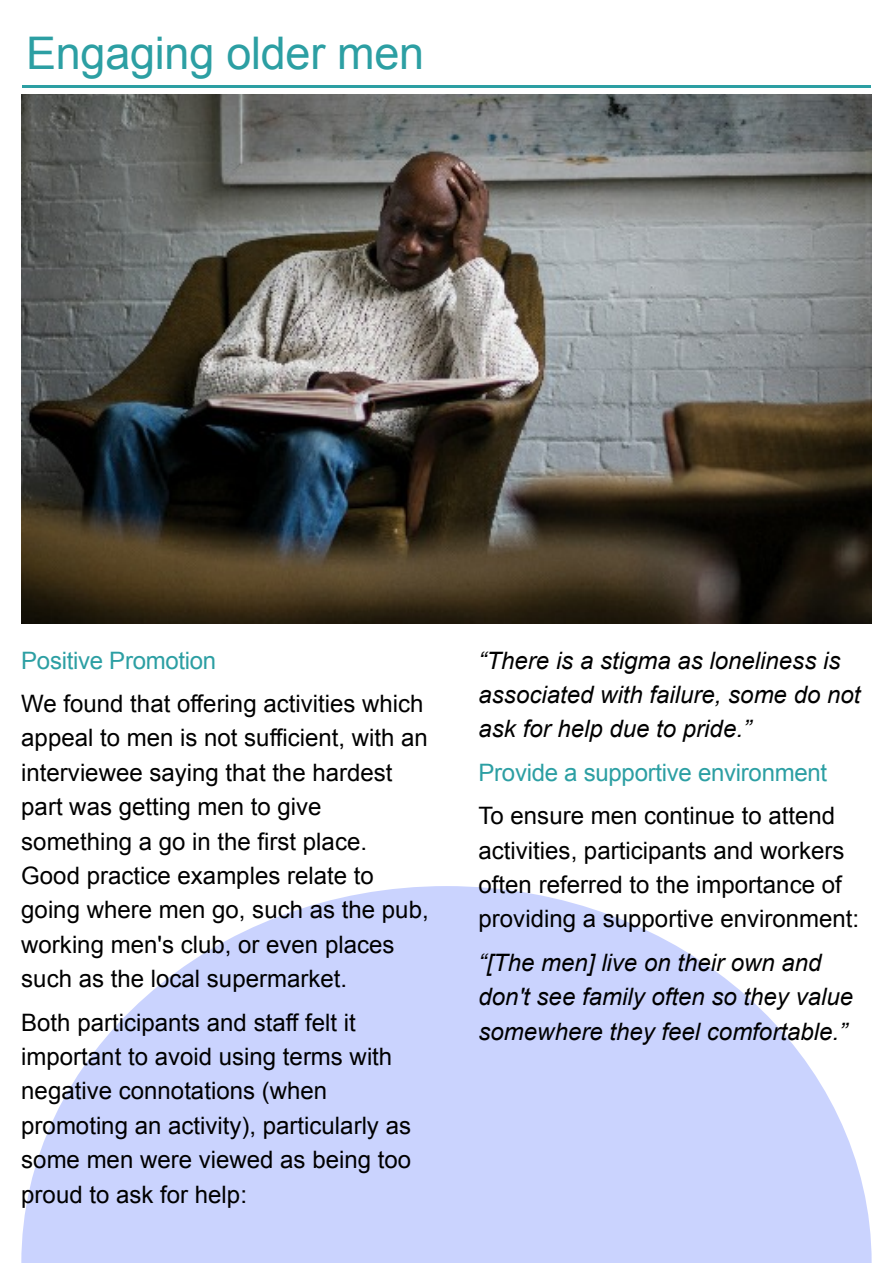
<style>
.page{position:relative;width:893px;height:1263px;background:#fff}
.page>*{position:absolute;margin:0;border:0;box-sizing:border-box;transform-origin:0 0}
.t1{font:45px "Arial";letter-spacing:-.005em;color:#2c9fa3}
.t2{font:24px/34.3px "Arial";color:#000}
.t3{font:italic 24px/34.3px "Arial";color:#000}
.t4{font:24px "Arial";letter-spacing:-.01em;color:#2c9fa3}
</style>
<div class="page">
<svg style="left:21px;top:886px;width:851px;height:377px;fill:#cad3fe"></svg>
<hr style="left:22px;top:85px;width:849px;height:2px;background:#2c9fa3">
<img style="left:21px;top:94px;width:851px;height:530px">
<h1 class="t1" style="left:26px;top:36px;width:400px">Engaging older men</h1>
<p class="t4" style="left:21px;top:651px;width:197px">Positive Promotion</p>
<p class="t2" style="left:21px;top:688px;width:409px">We found that offering activities which appeal to men is not sufficient, with an interviewee saying that the hardest part was getting men to give something a go in the first place.<br>Good practice examples relate to going where men go, such as the pub, working men's club, or even places such as the local supermarket.</p>
<p class="t2" style="left:21px;top:1007px;width:391px">Both participants and staff felt it important to avoid using terms with negative connotations (when promoting an activity), particularly as some men were viewed as being too proud to ask for help:</p>
<p class="t3" style="left:479px;top:645px;width:383px">“There is a stigma as loneliness is associated with failure, some do not ask for help due to pride.”</p>
<p class="t4" style="left:479px;top:763px;width:350px">Provide a supportive environment</p>
<p class="t2" style="left:479px;top:801px;width:382px">To ensure men continue to attend activities, participants and workers often referred to the importance of providing a supportive environment:</p>
<p class="t3" style="left:479px;top:947px;width:376px">“[The men] live on their own and don't see family often so they value somewhere they feel comfortable.”</p>
</div>
